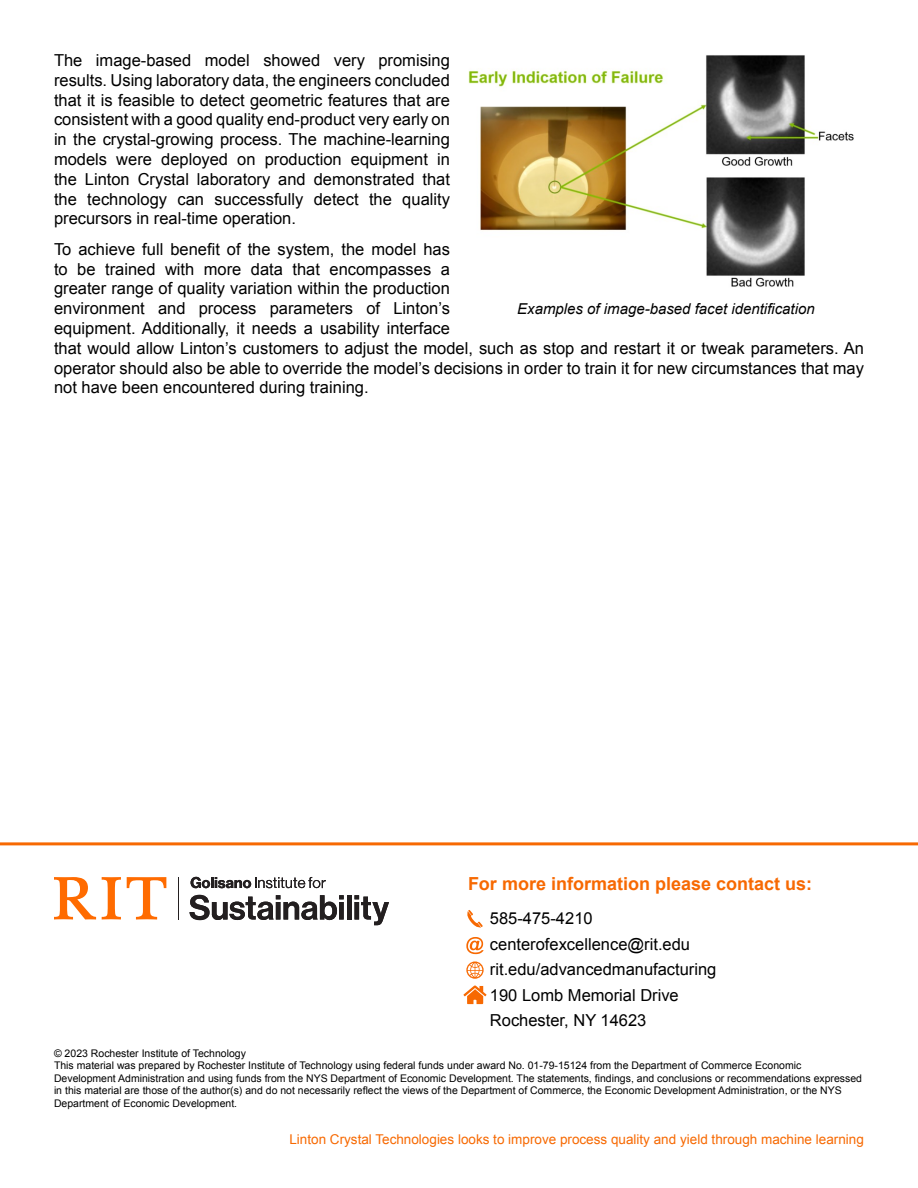
<style>
.page{position:relative;width:918px;height:1188px;background:#fff}
.page>*{position:absolute;margin:0;border:0;box-sizing:border-box;transform-origin:0 0}
.t1{font:700 18px "Arial";color:#f76902}
.t2{font:16.5px/19.8px "Arial";color:#000}
.t3{font:italic 15px "Arial";color:#000}
.t4{font:13.5px "Arial";color:#f76902}
.t5{font:10.5px/12.6px "Arial";color:#000}
</style>
<div class="page">
<hr style="left:0;top:842px;width:918px;height:3px;background:#f76902">
<svg style="left:467px;top:910px;width:16px;height:18px"></svg>
<svg style="left:466px;top:961px;width:18px;height:18px"></svg>
<svg style="left:466px;top:937px;width:18px;height:17px"></svg>
<svg style="left:463px;top:986px;width:23px;height:18px"></svg>
<hr style="left:178px;top:877px;width:1px;height:43px;background:#231f20">
<svg style="left:102px;top:877px;width:19px;height:42px"></svg>
<svg style="left:127px;top:877px;width:39px;height:43px"></svg>
<svg style="left:54px;top:877px;width:42px;height:43px"></svg>
<svg style="left:191px;top:877px;width:135px;height:11px"></svg>
<svg style="left:189px;top:895px;width:155px;height:25px"></svg>
<hr style="left:347px;top:895px;width:4px;height:25px;background:#231f20">
<svg style="left:354px;top:895px;width:35px;height:30px"></svg>
<img style="left:468px;top:55px;width:386px;height:232px">
<p class="t2" style="left:54px;top:50px;width:398px;text-align:justify">The image-based model showed very promising results. Using laboratory data, the engineers concluded that it is feasible to detect geometric features that are consistent with a good quality end-product very early on in the crystal-growing process. The machine-learning models were deployed on production equipment in the Linton Crystal laboratory and demonstrated that the technology can successfully detect the quality precursors in real-time operation.</p>
<p class="t2" style="left:54px;top:239px;width:811px">To achieve full benefit of the system, the model has<br>to be trained with more data that encompasses a<br>greater range of quality variation within the production<br>environment and process parameters of Linton’s<br>equipment. Additionally, it needs a usability interface<br>that would allow Linton’s customers to adjust the model, such as stop and restart it or tweak parameters. An operator should also be able to override the model’s decisions in order to train it for new circumstances that may not have been encountered during training.</p>
<p class="t3" style="left:517px;top:299px;width:299px">Examples of image-based facet identification</p>
<p class="t1" style="left:468px;top:872px;width:346px">For more information please contact us:</p>
<p class="t2" style="left:490px;top:906px;width:228px;line-height:25.5px">585-475-4210 centerofexcellence@rit.edu rit.edu/advancedmanufacturing<br>190 Lomb Memorial Drive<br>Rochester, NY 14623</p>
<p class="t5" style="left:54px;top:1047px;width:810px">© 2023 Rochester Institute of Technology<br>This material was prepared by Rochester Institute of Technology using federal funds under award No. 01-79-15124 from the Department of Commerce Economic Development Administration and using funds from the NYS Department of Economic Development. The statements, findings, and conclusions or recommendations expressed in this material are those of the author(s) and do not necessarily reflect the views of the Department of Commerce, the Economic Development Administration, or the NYS Department of Economic Development.</p>
<p class="t4" style="left:289px;top:1130px;width:576px">Linton Crystal Technologies looks to improve process quality and yield through machine learning</p>
</div>
